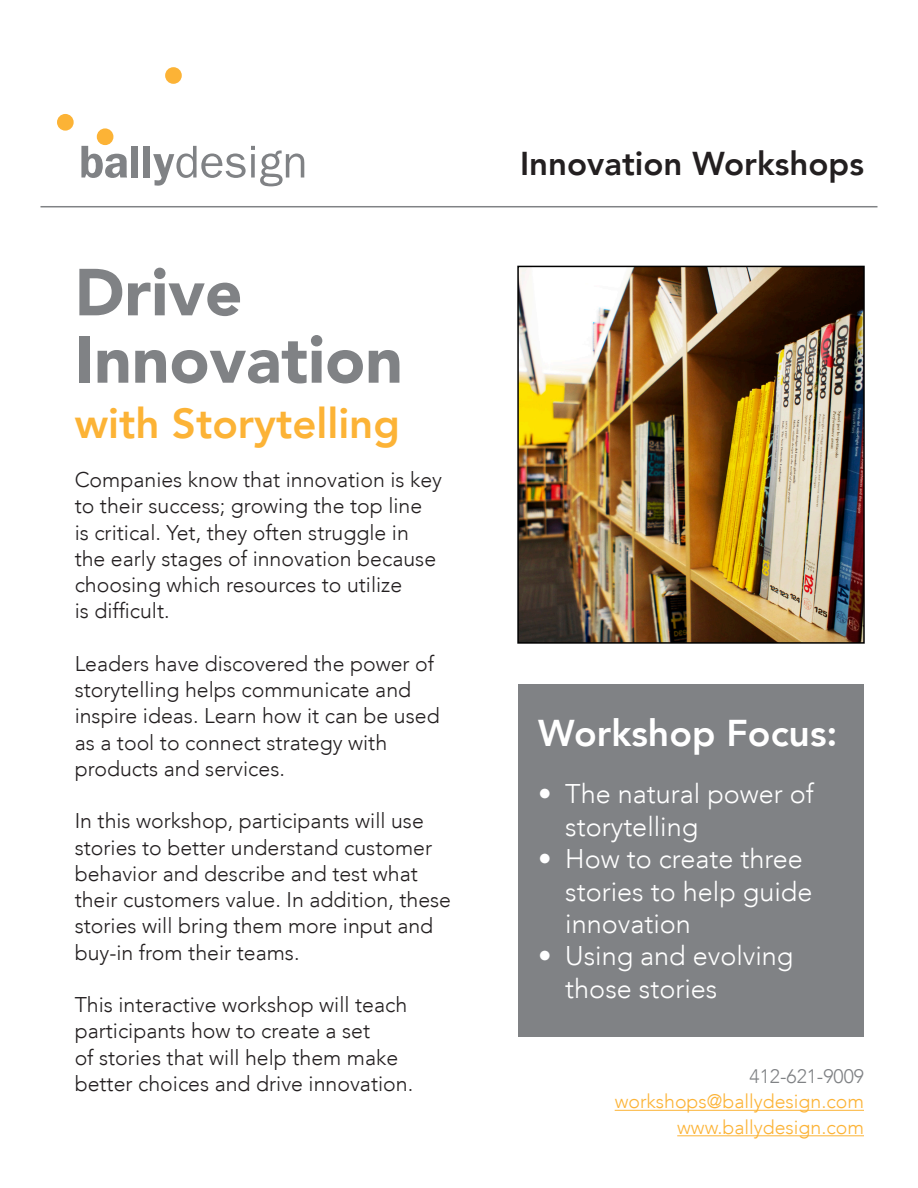
<style>
.page{position:relative;width:918px;height:1188px;background:#fff}
.page>*{position:absolute;margin:0;border:0;box-sizing:border-box;transform-origin:0 0}
.t1{font:900 65.7px "Avenir LT";color:#808285}
.t2{font:800 42px "Avenir LT";color:#fcb336}
.t3{font:800 37.2px "Avenir LT";color:#fff}
.t4{font:800 33px "Avenir LT";color:#231f20}
.t5{font:300 27px/32.4px "Avenir LT";color:#fff}
.t6{font:300 21.3px/26.2px "Avenir LT";color:#231f20}
.t7{font:300 19.5px "Avenir LT";color:#fcb336}
.t8{font:300 19.5px "Avenir LT";color:#808285}
</style>
<div class="page">
<svg style="left:81px;top:146px;width:46px;height:32px"></svg>
<div style="left:131px;top:146px;width:7px;height:32px;background:#808285"></div>
<div style="left:143px;top:146px;width:7px;height:32px;background:#808285"></div>
<svg style="left:153px;top:146px;width:151px;height:40px"></svg>
<div style="left:98px;top:130px;width:14px;height:14px;background:#fcb336;border-radius:50%"></div>
<div style="left:97px;top:128px;width:16px;height:17px;border:3px solid #fcb336;border-radius:50%"></div>
<div style="left:166px;top:68px;width:15px;height:15px;background:#fcb336;border-radius:50%"></div>
<div style="left:165px;top:67px;width:17px;height:17px;border:3px solid #fcb336;border-radius:50%"></div>
<div style="left:58px;top:115px;width:14px;height:14px;background:#fcb336;border-radius:50%"></div>
<div style="left:57px;top:114px;width:17px;height:17px;border:3px solid #fcb336;border-radius:50%"></div>
<hr style="left:615px;top:1110px;width:249px;height:1px;background:#fcb336">
<hr style="left:677px;top:1135px;width:187px;height:1px;background:#fcb336">
<div style="left:518px;top:685px;width:346px;height:352px;background:#808285"></div>
<img style="left:520px;top:269px;width:342px;height:372px">
<div style="left:517px;top:266px;width:348px;height:378px;border:2px solid #000"></div>
<hr style="left:40px;top:206px;width:838px;height:1px;background:#808285">
<p class="t1" style="left:75px;top:253px;width:169px">Drive</p>
<p class="t1" style="left:75px;top:320px;width:330px">Innovation</p>
<p class="t2" style="left:75px;top:398px;width:327px">with Storytelling</p>
<p class="t6" style="left:75px;top:467px;width:369px">Companies know that innovation is key to their success; growing the top line<br>is critical. Yet, they often struggle in the early stages of innovation because choosing which resources to utilize</p>
<p class="t6" style="left:75px;top:598px;width:97px">is difficult.</p>
<p class="t6" style="left:75px;top:651px;width:361px">Leaders have discovered the power of storytelling helps communicate and</p>
<p class="t6" style="left:75px;top:703px;width:367px">inspire ideas. Learn how it can be used as a tool to connect strategy with</p>
<p class="t6" style="left:75px;top:756px;width:212px">products and services.</p>
<p class="t6" style="left:75px;top:808px;width:378px">In this workshop, participants will use stories to better understand customer behavior and describe and test what their customers value. In addition, these stories will bring them more input and buy-in from their teams.</p>
<p class="t6" style="left:75px;top:992px;width:334px">This interactive workshop will teach</p>
<p class="t6" style="left:75px;top:1018px;width:297px">participants how to create a set</p>
<p class="t6" style="left:75px;top:1044px;width:325px">of stories that will help them make</p>
<p class="t6" style="left:75px;top:1071px;width:340px">better choices and drive innovation.</p>
<p class="t4" style="left:520px;top:144px;width:345px">Innovation Workshops</p>
<p class="t3" style="left:538px;top:711px;width:301px">Workshop Focus:</p>
<p class="t5" style="left:565px;top:778px;width:250px;text-indent:-27px">• The natural power of storytelling</p>
<p class="t5" style="left:565px;top:843px;width:249px;text-indent:-27px">• How to create three stories to help guide innovation</p>
<p class="t5" style="left:565px;top:940px;width:230px;text-indent:-27px">• Using and evolving those stories</p>
<p class="t8" style="left:750px;top:1065px;width:116px">412-621-9009</p>
<p class="t7" style="left:615px;top:1090px;width:251px">workshops@ballydesign.com</p>
<p class="t7" style="left:677px;top:1116px;width:188px">www.ballydesign.com</p>
</div>
